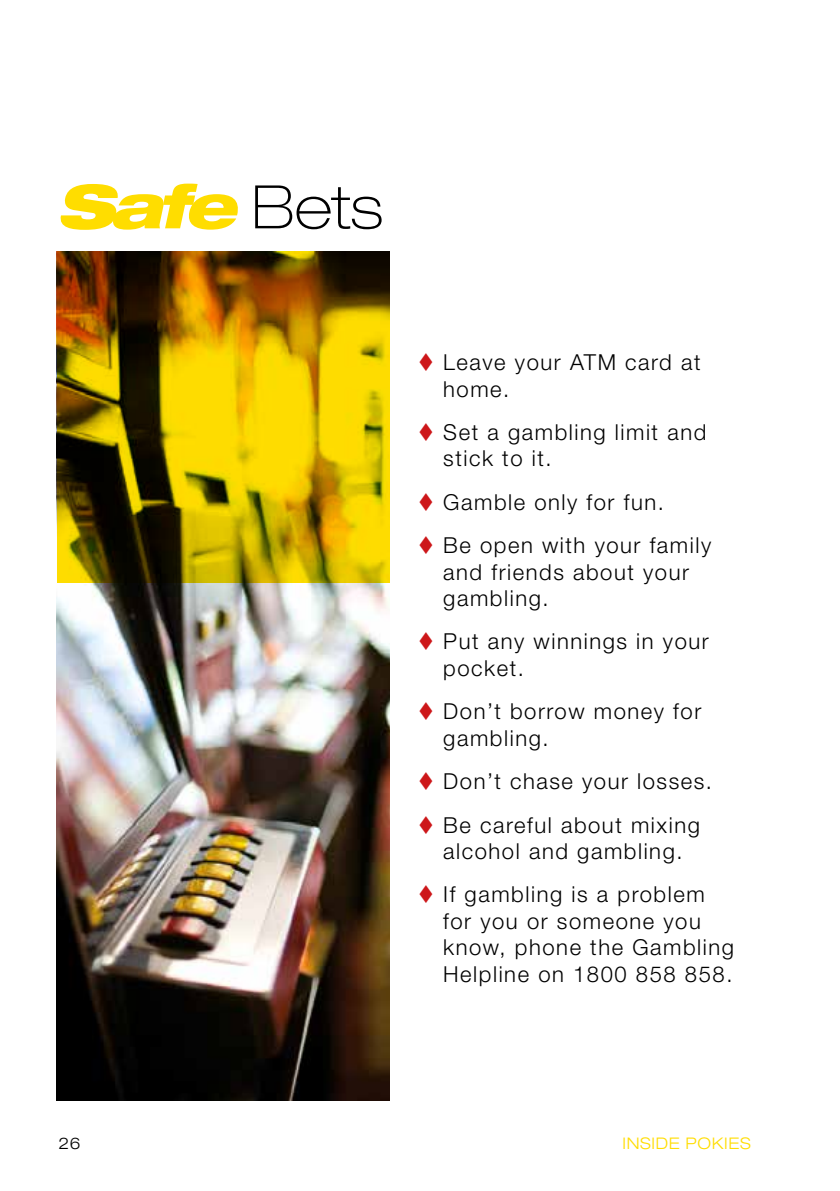
<style>
.page{position:relative;width:840px;height:1191px;background:#fff}
.page>*{position:absolute;margin:0;border:0;box-sizing:border-box;transform-origin:0 0}
.t1{font:italic 900 expanded 60px "Helvetica Neue";color:#fd0}
.t2{font:300 22px/26.4px "Helvetica Neue";letter-spacing:.07em;color:#000}
.t3{font:300 expanded 16px "Helvetica Neue";letter-spacing:.04em;color:#fd0}
.t4{font:300 expanded 16px "Helvetica Neue";color:#000}
.s1{font-weight:100;font-style:normal;color:#000}
.s2{color:#cd171a}
</style>
<div class="page">
<img style="left:57px;top:252px;width:332px;height:848px">
<h1 class="t1" style="left:57px;top:168px;width:327px">Safe <span class="s1">Bets</span></h1>
<p class="t2" style="left:443px;top:348px;width:259px;text-indent:-26px"><span class="s2">▼</span> Leave your ATM card at home.</p>
<p class="t2" style="left:443px;top:418px;width:264px;text-indent:-26px"><span class="s2">▼</span> Set a gambling limit and stick to it.</p>
<p class="t2" style="left:417px;top:488px;width:247px"><span class="s2">▼</span> Gamble only for fun.</p>
<p class="t2" style="left:443px;top:531px;width:269px;text-indent:-26px"><span class="s2">▼</span> Be open with your family and friends about your gambling.</p>
<p class="t2" style="left:443px;top:628px;width:267px;text-indent:-26px"><span class="s2">▼</span> Put any winnings in your pocket.</p>
<p class="t2" style="left:443px;top:698px;width:259px;text-indent:-26px"><span class="s2">▼</span> Don’t borrow money for gambling.</p>
<p class="t2" style="left:417px;top:767px;width:296px"><span class="s2">▼</span> Don’t chase your losses.</p>
<p class="t2" style="left:417px;top:811px;width:283px;text-align:center"><span class="s2">▼</span> Be careful about mixing alcohol and gambling.</p>
<p class="t2" style="left:443px;top:881px;width:292px;text-indent:-26px"><span class="s2">▼</span> If gambling is a problem for you or someone you know, phone the Gambling<br>Helpline on 1800 858 858.</p>
<p class="t4" style="left:58px;top:1133px;width:24px">26</p>
<p class="t3" style="left:622px;top:1133px;width:130px">INSIDE POKIES</p>
</div>
